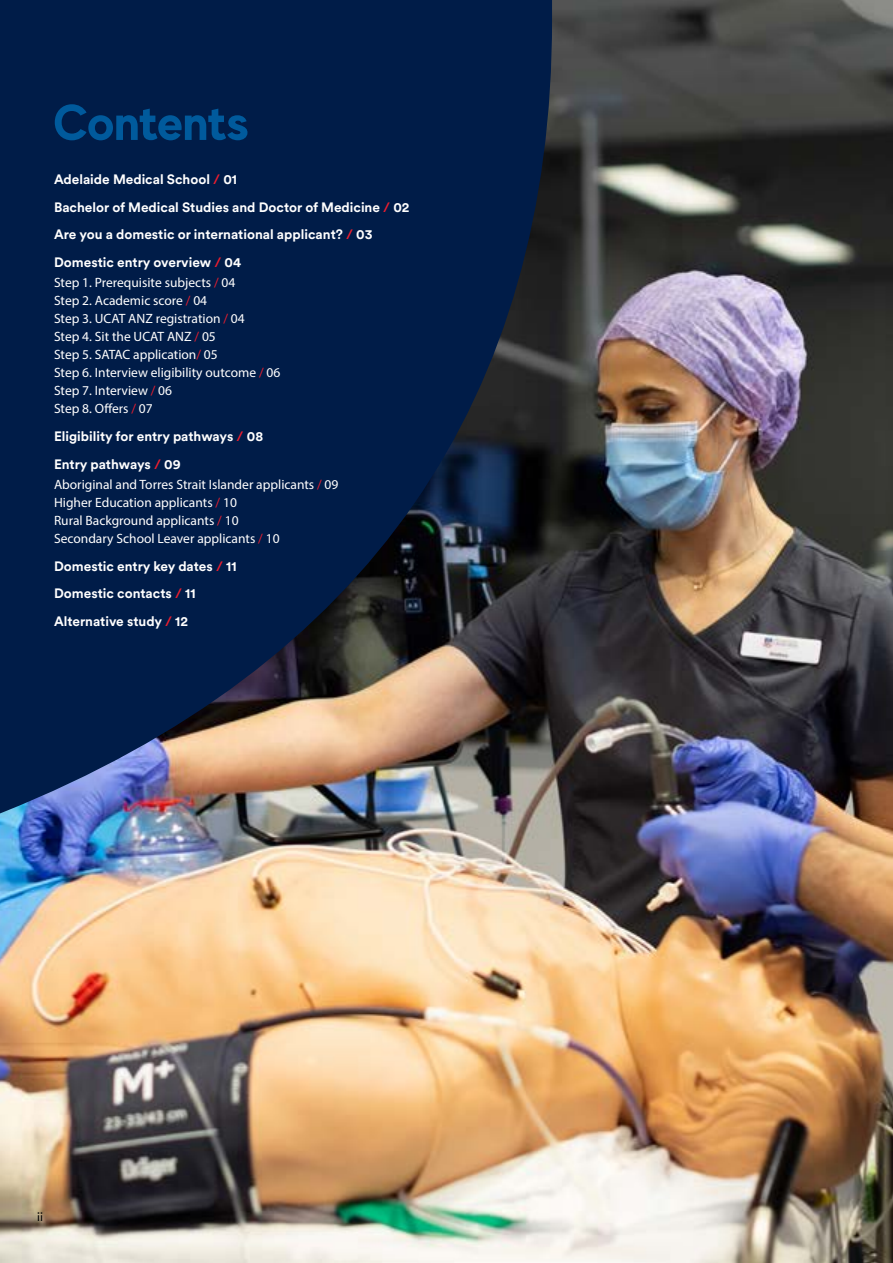
<style>
.page{position:relative;width:893px;height:1263px;background:#fff}
.page>*{position:absolute;margin:0;border:0;box-sizing:border-box;transform-origin:0 0}
.t1{font:700 50.55px "MADE Evolve Sans";color:#005a9c}
.t2{font:13.5px/18px "Myriad Pro";color:#fff}
.t3{font:700 13.5px/27.8px "Circular XX";color:#fff}
.t4{font:12px "Circular XX";color:#000}
.s1{color:#ed1c2e}
</style>
<div class="page">
<img style="left:0;top:0;width:893px;height:1263px">
<svg style="left:0;top:0;width:552px;height:816px;background:#172a4b"></svg>
<h1 class="t1" style="left:53px;top:90px;width:197px">Contents</h1>
<p class="t3" style="left:54px;top:165px;width:357px">Adelaide Medical School <span class="s1">/</span> 01<br>Bachelor of Medical Studies and Doctor of Medicine <span class="s1">/</span> 02<br>Are you a domestic or international applicant? <span class="s1">/</span> 03<br>Domestic entry overview <span class="s1">/</span> 04</p>
<p class="t2" style="left:54px;top:273px;width:228px">Step 1. Prerequisite subjects <span class="s1">/</span> 04<br>Step 2. Academic score <span class="s1">/</span> 04<br>Step 3. UCAT ANZ registration <span class="s1">/</span> 04<br>Step 4. Sit the UCAT ANZ <span class="s1">/</span> 05<br>Step 5. SATAC application<span class="s1">/</span> 05<br>Step 6. Interview eligibility outcome <span class="s1">/</span> 06<br>Step 7. Interview <span class="s1">/</span> 06<br>Step 8. Offers <span class="s1">/</span> 07</p>
<p class="t3" style="left:54px;top:422px;width:211px">Eligibility for entry pathways <span class="s1">/</span> 08<br>Entry pathways <span class="s1">/</span> 09</p>
<p class="t2" style="left:54px;top:475px;width:286px">Aboriginal and Torres Strait Islander applicants <span class="s1">/</span> 09<br>Higher Education applicants <span class="s1">/</span> 10<br>Rural Background applicants <span class="s1">/</span> 10<br>Secondary School Leaver applicants <span class="s1">/</span> 10</p>
<p class="t3" style="left:54px;top:551px;width:184px">Domestic entry key dates <span class="s1">/</span> 11<br>Domestic contacts <span class="s1">/</span> 11<br>Alternative study <span class="s1">/</span> 12</p>
<p class="t4" style="left:37px;top:1208px;width:7px">ii</p>
</div>
